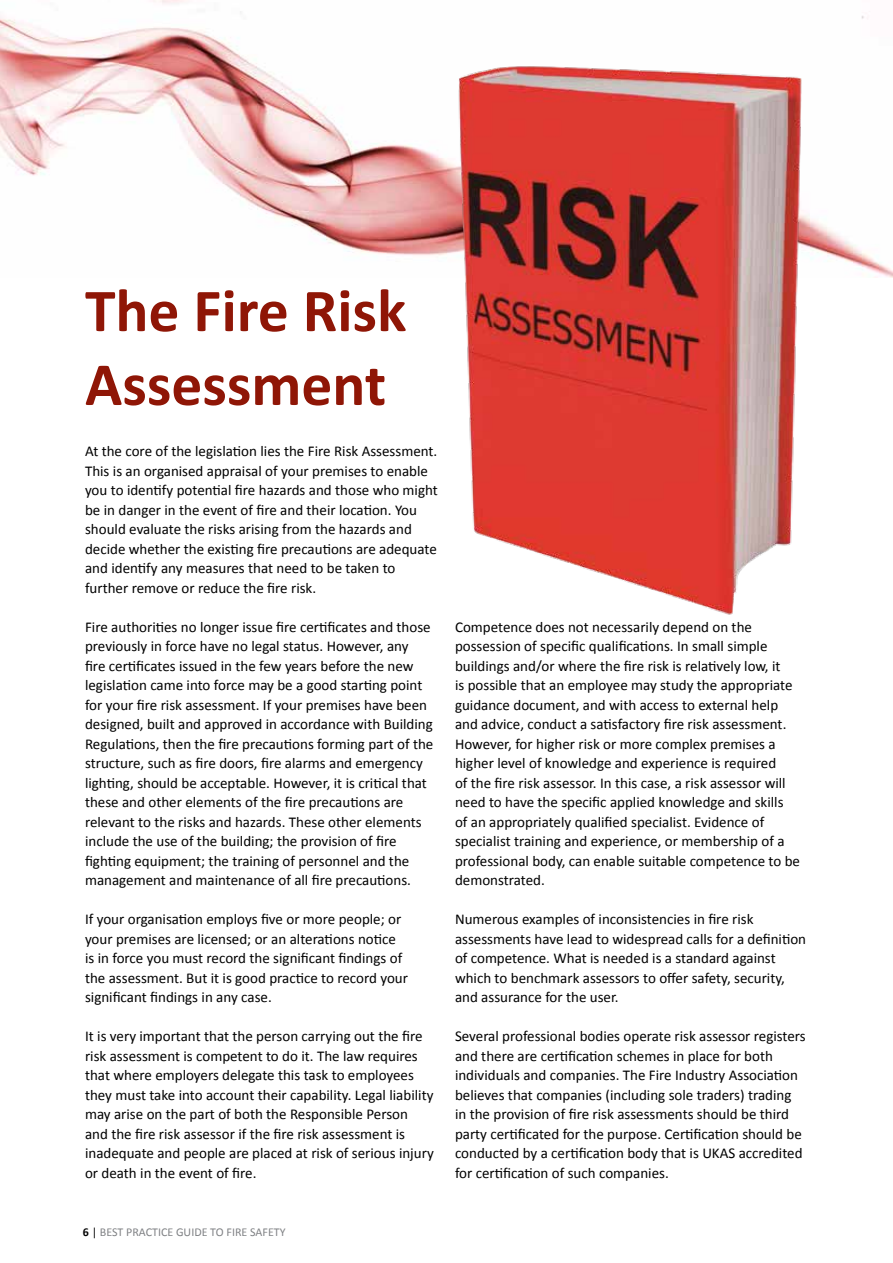
<style>
.page{position:relative;width:893px;height:1263px;background:#fff}
.page>*{position:absolute;margin:0;border:0;box-sizing:border-box;transform-origin:0 0}
.t1{font:700 61.5px/73.8px "Calibri";color:#8f1606}
.t2{font:15px/19.5px "Calibri";color:#000}
.t3{font:12px "Calibri";color:#808285}
.s1{font-weight:700;color:#000}
.s2{color:#000}
</style>
<div class="page">
<img style="left:0;top:0;width:893px;height:277px">
<img style="left:405px;top:0;width:453px;height:615px">
<h1 class="t1" style="left:85px;top:271px;width:323px">The Fire Risk<br>Assessment</h1>
<p class="t2" style="left:85px;top:441px;width:354px">At the core of the legislation lies the Fire Risk Assessment.<br>This is an organised appraisal of your premises to enable you to identify potential fire hazards and those who might be in danger in the event of fire and their location. You should evaluate the risks arising from the hazards and decide whether the existing fire precautions are adequate and identify any measures that need to be taken to further remove or reduce the fire risk.</p>
<p class="t2" style="left:85px;top:616px;width:350px">Fire authorities no longer issue fire certificates and those previously in force have no legal status. However, any<br>fire certificates issued in the few years before the new legislation came into force may be a good starting point for your fire risk assessment. If your premises have been designed, built and approved in accordance with Building Regulations, then the fire precautions forming part of the structure, such as fire doors, fire alarms and emergency lighting, should be acceptable. However, it is critical that these and other elements of the fire precautions are relevant to the risks and hazards. These other elements include the use of the building; the provision of fire fighting equipment; the training of personnel and the management and maintenance of all fire precautions.</p>
<p class="t2" style="left:85px;top:909px;width:324px">If your organisation employs five or more people; or your premises are licensed; or an alterations notice is in force you must record the significant findings of the assessment. But it is good practice to record your significant findings in any case.</p>
<p class="t2" style="left:85px;top:1026px;width:350px">It is very important that the person carrying out the fire risk assessment is competent to do it. The law requires that where employers delegate this task to employees they must take into account their capability. Legal liability may arise on the part of both the Responsible Person and the fire risk assessor if the fire risk assessment is inadequate and people are placed at risk of serious injury or death in the event of fire.</p>
<p class="t2" style="left:455px;top:616px;width:347px">Competence does not necessarily depend on the possession of specific qualifications. In small simple buildings and/or where the fire risk is relatively low, it<br>is possible that an employee may study the appropriate guidance document, and with access to external help and advice, conduct a satisfactory fire risk assessment.<br>However, for higher risk or more complex premises a higher level of knowledge and experience is required<br>of the fire risk assessor. In this case, a risk assessor will need to have the specific applied knowledge and skills<br>of an appropriately qualified specialist. Evidence of specialist training and experience, or membership of a professional body, can enable suitable competence to be demonstrated.</p>
<p class="t2" style="left:455px;top:909px;width:353px">Numerous examples of inconsistencies in fire risk assessments have lead to widespread calls for a definition of competence. What is needed is a standard against which to benchmark assessors to offer safety, security, and assurance for the user.</p>
<p class="t2" style="left:455px;top:1026px;width:352px">Several professional bodies operate risk assessor registers and there are certification schemes in place for both individuals and companies. The Fire Industry Association believes that companies (including sole traders) trading in the provision of fire risk assessments should be third party certificated for the purpose. Certification should be conducted by a certification body that is UKAS accredited for certification of such companies.</p>
<p class="t3" style="left:83px;top:1224px;width:204px"><span class="s1">6</span> <span class="s2">|</span> BEST PRACTICE GUIDE TO FIRE SAFETY</p>
</div>
